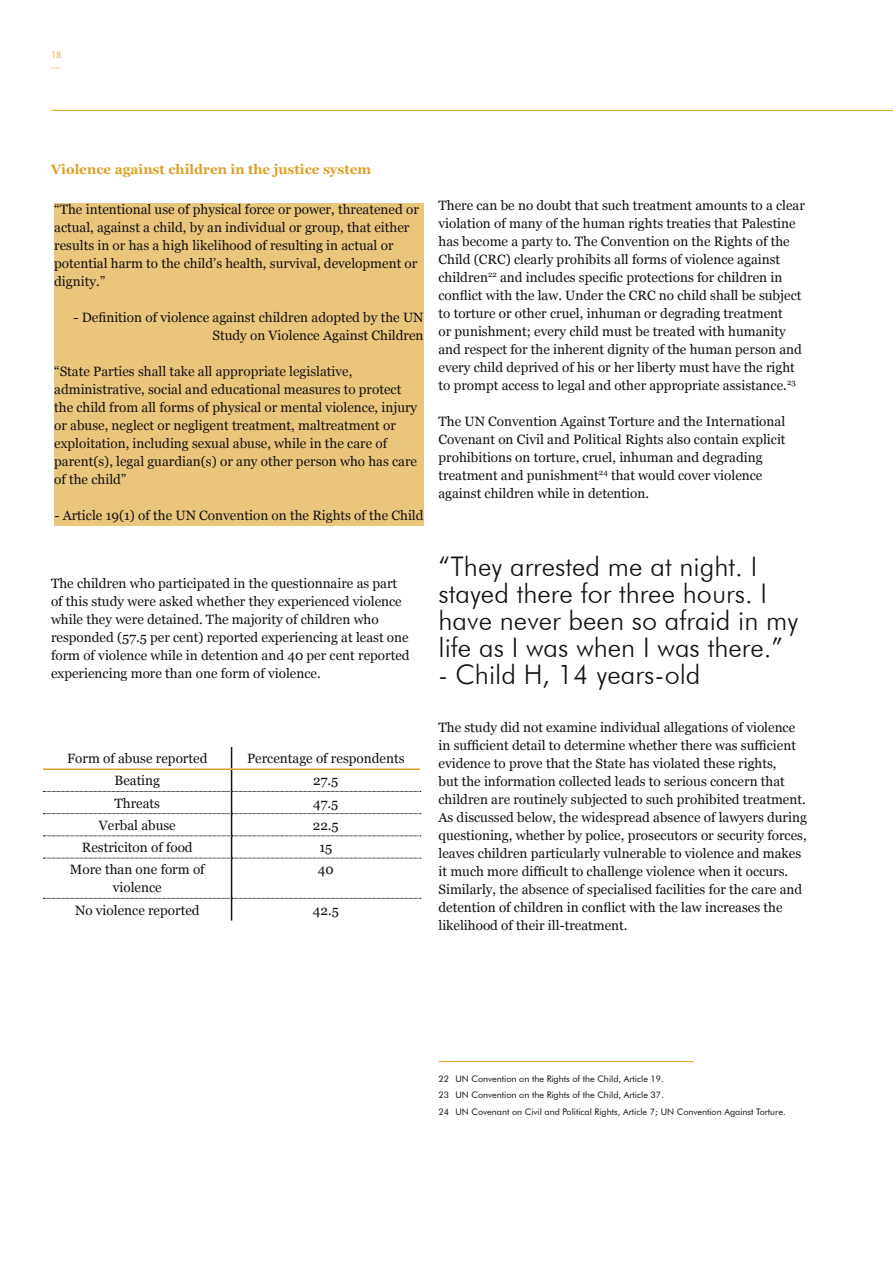
<style>
.page{position:relative;width:893px;height:1263px;background:#fff}
.page>*{position:absolute;margin:0;border:0;box-sizing:border-box;transform-origin:0 0}
.t1{font:300 27px/27px "Futura BT";color:#121212}
.t2{font:13.5px/18px "Georgia";color:#121212}
.t3{font:700 13.5px "Georgia";color:#dca125}
.t4{font:9px/16.2px "Futura BT";color:#121212}
.t5{font:300 9px/12px "Futura BT";color:#dca125}
</style>
<div class="page">
<hr style="left:51px;top:110px;width:842px;height:1px;background:#dca125">
<hr style="left:438px;top:1061px;width:256px;height:1px;background:#dca125">
<div style="left:54px;top:203px;width:370px;height:323px;background:#eac67c"></div>
<hr style="left:231px;top:858px;width:1px;height:40px;background:#121212">
<svg style="left:43px;top:747px;width:378px;height:112px"></svg>
<svg style="left:43px;top:898px;width:378px;height:22px"></svg>
<p class="t5" style="left:51px;top:49px;width:12px">18 —</p>
<p class="t3" style="left:51px;top:160px;width:322px">Violence against children in the justice system</p>
<p class="t2" style="left:54px;top:200px;width:366px">“The intentional use of physical force or power, threatened or actual, against a child, by an individual or group, that either results in or has a high likelihood of resulting in actual or potential harm to the child’s health, survival, development or dignity.”</p>
<p class="t2" style="left:74px;top:308px;width:352px;text-align:right">- Definition of violence against children adopted by the UN<br>Study on Violence Against Children</p>
<p class="t2" style="left:54px;top:362px;width:365px">“State Parties shall take all appropriate legislative, administrative, social and educational measures to protect the child from all forms of physical or mental violence, injury or abuse, neglect or negligent treatment, maltreatment or exploitation, including sexual abuse, while in the care of parent(s), legal guardian(s) or any other person who has care of the child”</p>
<p class="t2" style="left:54px;top:506px;width:371px">- Article 19(1) of the UN Convention on the Rights of the Child</p>
<p class="t2" style="left:51px;top:574px;width:360px">The children who participated in the questionnaire as part of this study were asked whether they experienced violence while they were detained. The majority of children who responded (57.5 per cent) reported experiencing at least one form of violence while in detention and 40 per cent reported experiencing more than one form of violence.</p>
<p class="t2" style="left:67px;top:750px;width:142px">Form of abuse reported</p>
<p class="t2" style="left:247px;top:750px;width:159px">Percentage of respondents</p>
<p class="t2" style="left:115px;top:772px;width:47px">Beating</p>
<p class="t2" style="left:313px;top:772px;width:27px">27.5</p>
<p class="t2" style="left:115px;top:794px;width:47px">Threats</p>
<p class="t2" style="left:313px;top:794px;width:27px">47.5</p>
<p class="t2" style="left:99px;top:816px;width:79px">Verbal abuse</p>
<p class="t2" style="left:313px;top:816px;width:27px">22.5</p>
<p class="t2" style="left:82px;top:839px;width:112px">Restriciton of food</p>
<p class="t2" style="left:319px;top:839px;width:14px">15</p>
<p class="t2" style="left:70px;top:861px;width:136px;text-align:center">More than one form of violence</p>
<p class="t2" style="left:318px;top:861px;width:17px">40</p>
<p class="t2" style="left:75px;top:901px;width:126px">No violence reported</p>
<p class="t2" style="left:313px;top:901px;width:27px">42.5</p>
<p class="t2" style="left:438px;top:196px;width:368px">There can be no doubt that such treatment amounts to a clear violation of many of the human rights treaties that Palestine has become a party to. The Convention on the Rights of the Child (CRC) clearly prohibits all forms of violence against children<sup>22</sup> and includes specific protections for children in conflict with the law. Under the CRC no child shall be subject to torture or other cruel, inhuman or degrading treatment<br>or punishment; every child must be treated with humanity and respect for the inherent dignity of the human person and every child deprived of his or her liberty must have the right to prompt access to legal and other appropriate assistance.<sup>23</sup></p>
<p class="t2" style="left:438px;top:412px;width:349px">The UN Convention Against Torture and the International Covenant on Civil and Political Rights also contain explicit prohibitions on torture, cruel, inhuman and degrading treatment and punishment<sup>24</sup> that would cover violence against children while in detention.</p>
<h1 class="t1" style="left:438px;top:552px;width:361px">“They arrested me at night. I stayed there for three hours. I have never been so afraid in my life as I was when I was there.”</h1>
<h1 class="t1" style="left:438px;top:660px;width:264px">- Child H, 14 years-old</h1>
<p class="t2" style="left:438px;top:718px;width:370px">The study did not examine individual allegations of violence in sufficient detail to determine whether there was sufficient evidence to prove that the State has violated these rights,<br>but the information collected leads to serious concern that children are routinely subjected to such prohibited treatment.<br>As discussed below, the widespread absence of lawyers during questioning, whether by police, prosecutors or security forces, leaves children particularly vulnerable to violence and makes it much more difficult to challenge violence when it occurs.<br>Similarly, the absence of specialised facilities for the care and detention of children in conflict with the law increases the likelihood of their ill-treatment.</p>
<p class="t4" style="left:438px;top:1071px;width:349px">22 UN Convention on the Rights of the Child, Article 19.<br>23 UN Convention on the Rights of the Child, Article 37.<br>24 UN Covenant on Civil and Political Rights, Article 7; UN Convention Against Torture.</p>
</div>
